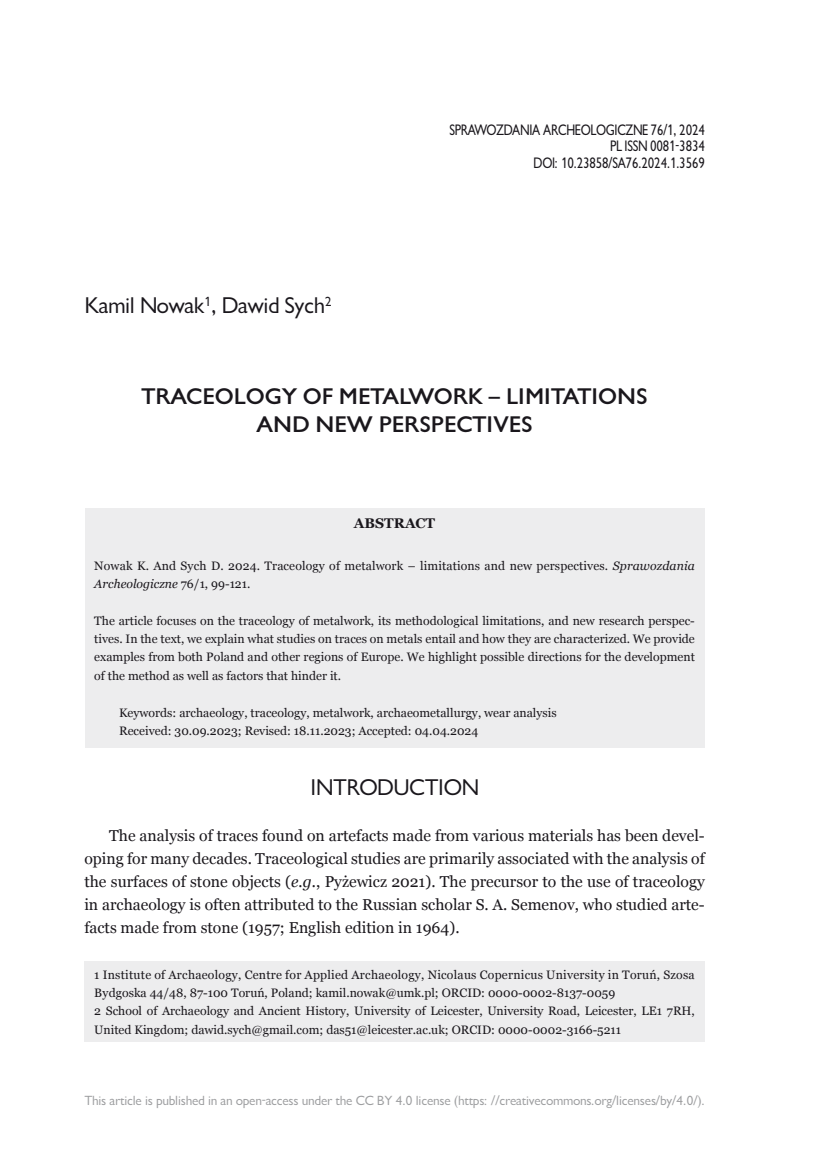
<style>
.page{position:relative;width:819px;height:1166px;background:#fff}
.page>*{position:absolute;margin:0;border:0;box-sizing:border-box;transform-origin:0 0}
.t1{font:700 21px/28.5px "Gilead CEFN";color:#1a171c;text-align:center}
.t2{font:21px "Gilead CEFN";color:#1a171c}
.t3{font:15.75px/23.1px "Georgia";color:#1a171c;text-align:justify}
.t4{font:14px/16.8px "Gilead C Cnd EFN";color:#1a171c;text-align:right}
.t5{font:700 14px "Georgia";color:#1a171c}
.t6{font:12.25px/18.4px "Georgia";color:#1a171c}
.t7{font:12.25px "Gilead CEFN";color:#9d9ea0}
.s1{font-style:italic}
</style>
<div class="page">
<div style="left:85px;top:509px;width:619px;height:239px;background:#ededee"></div>
<div style="left:84px;top:961px;width:620px;height:81px;background:#ededee"></div>
<h1 class="t2" style="left:84px;top:293px;width:249px">Kamil Nowak<sup>1</sup>, Dawid Sych<sup>2</sup></h1>
<p class="t4" style="left:449px;top:121px;width:257px">SPRAWOZDANIA ARCHEOLOGICZNE 76/1, 2024<br>PL ISSN 0081-3834<br>DOI: 10.23858/SA76.2024.1.3569</p>
<h1 class="t1" style="left:141px;top:382px;width:508px">TRACEOLOGY OF METALWORK – LIMITATIONS<br>AND NEW PERSPECTIVES</h1>
<p class="t5" style="left:354px;top:515px;width:83px">ABSTRACT</p>
<p class="t6" style="left:94px;top:556px;width:602px">Nowak K. And Sych D. 2024. Traceology of metalwork – limitations and new perspectives. <span class="s1">Sprawozdania<br>Archeologiczne</span> 76/1, 99-121.</p>
<p class="t6" style="left:94px;top:611px;width:602px;text-align:justify">The article focuses on the traceology of metalwork, its methodological limitations, and new research perspec&shy;tives. In the text, we explain what studies on traces on metals entail and how they are characterized. We provide examples from both Poland and other regions of Europe. We highlight possible directions for the development of the method as well as factors that hinder it.</p>
<p class="t6" style="left:119px;top:703px;width:439px">Keywords: archaeology, traceology, metalwork, archaeometallurgy, wear analysis<br>Received: 30.09.2023; Revised: 18.11.2023; Accepted: 04.04.2024</p>
<h1 class="t2" style="left:310px;top:774px;width:170px">INTRODUCTION</h1>
<p class="t3" style="left:84px;top:824px;width:622px;text-indent:25px">The analysis of traces found on artefacts made from various materials has been devel&shy;oping for many decades. Traceological studies are primarily associated with the analysis of the surfaces of stone objects (<span class="s1">e.g.</span>, Pyżewicz 2021). The precursor to the use of traceology in archaeology is often attributed to the Russian scholar S. A. Semenov, who studied arte&shy;facts made from stone (1957; English edition in 1964).</p>
<p class="t6" style="left:94px;top:965px;width:602px">1 Institute of Archaeology, Centre for Applied Archaeology, Nicolaus Copernicus University in Toruń, Szosa Bydgoska 44/48, 87-100 Toruń, Poland; kamil.nowak@umk.pl; ORCID: 0000-0002-8137-0059<br>2 School of Archaeology and Ancient History, University of Leicester, University Road, Leicester, LE1 7RH, United Kingdom; dawid.sych@gmail.com; das51@leicester.ac.uk; ORCID: 0000-0002-3166-5211</p>
<p class="t7" style="left:84px;top:1093px;width:622px">This article is published in an open-access under the CC BY 4.0 license (https: //creativecommons.org/licenses/by/4.0/).</p>
</div>
